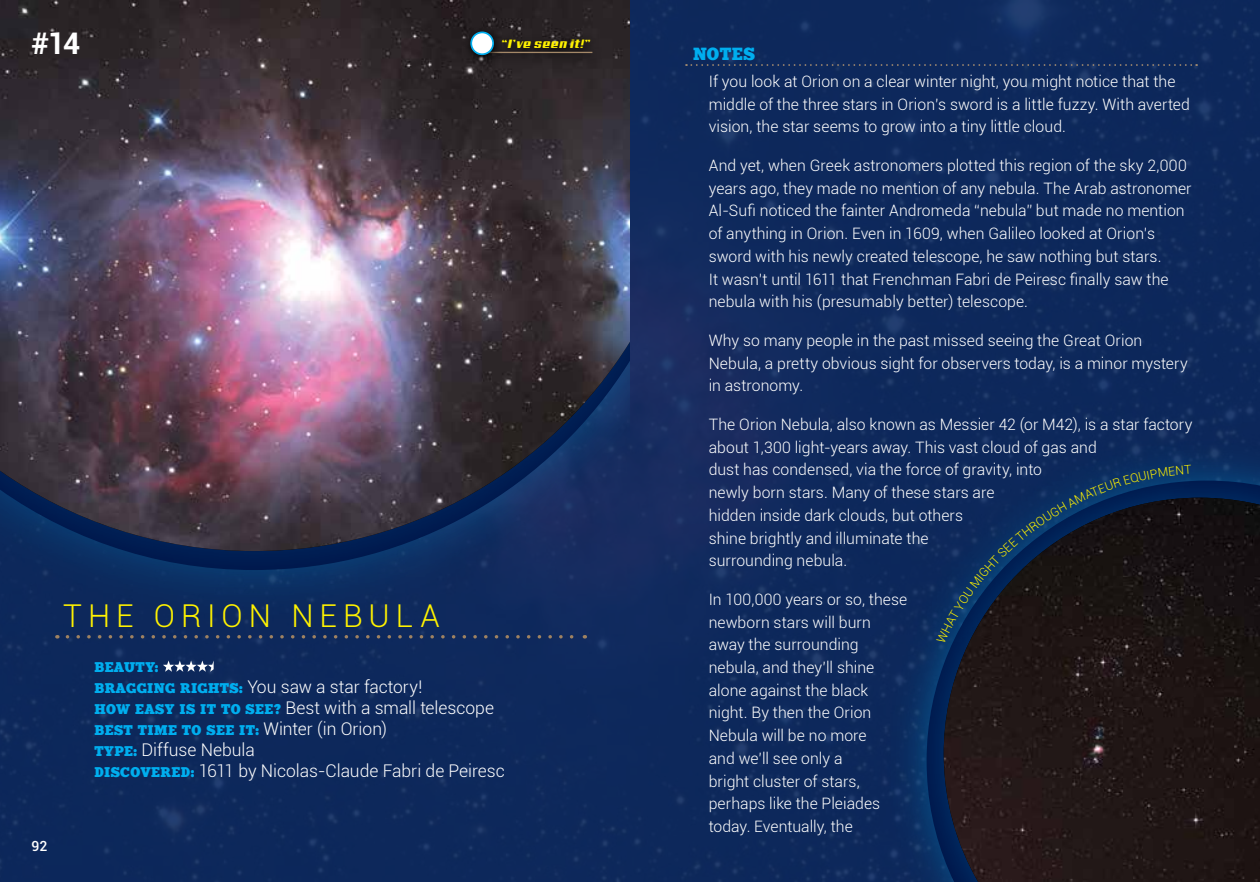
<style>
.page{position:relative;width:1260px;height:882px;background:#fff}
.page>*{position:absolute;margin:0;border:0;box-sizing:border-box;transform-origin:0 0}
.t1{font:300 31.5px "Roboto";color:#fff200}
.t2{font:700 29.75px "Roboto";color:#fff}
.t3{font:300 17.5px/21px "Roboto";letter-spacing:-.005em;color:#fff}
.t4{font:17.5px "Merit";color:#00aeef;scale:.96 1}
.t5{font:300 15.75px/22.8px "Roboto";letter-spacing:.005em;color:#fff}
.t6{font:14px/21px "Merit";letter-spacing:.035em;color:#00aeef;scale:.96 1}
.t7{font:500 14px "Roboto";color:#fff}
.t8{font:12.25px "Aero";letter-spacing:.05em;color:#fff200}
.s1{font-family:"Merit";font-weight:400;font-size:14px;color:#00aeef}
.s2{font-family:"Roboto";font-weight:300;font-size:17.5px;color:#fff}
</style>
<div class="page">
<div style="left:0;top:628px;width:630px;height:254px;background:#0d285b"></div>
<div style="left:0;top:0;width:689px;height:628px;background:#0d295c"></div>
<div style="left:0;top:0;width:689px;height:609px;background:#00aeef;opacity:.2"></div>
<img style="left:0;top:0;width:630px;height:551px">
<svg style="left:67px;top:635px;width:518px;height:4px;background:#2d3c5c"></svg>
<svg style="left:163px;top:661px;width:51px;height:11px"></svg>
<img style="left:630px;top:0;width:630px;height:882px">
<div style="left:883px;top:437px;width:377px;height:445px;background:#0d285b"></div>
<div style="left:900px;top:454px;width:360px;height:428px;background:#00aeef;opacity:.29"></div>
<img style="left:944px;top:498px;width:316px;height:384px">
<svg style="left:686px;top:64px;width:511px;height:2px"></svg>
<svg style="left:504px;top:33px;width:95px;height:12px"></svg>
<svg style="left:504px;top:45px;width:98px;height:19px;background:#262021"></svg>
<hr style="left:482px;top:52px;width:110px;height:1px;background:#a48868">
<svg style="left:463px;top:25px;width:41px;height:41px"></svg>
<div style="left:471px;top:32px;width:22px;height:22px;background:#fff;border-radius:50%"></div>
<div style="left:470px;top:32px;width:24px;height:23px;border:2px solid #00aeef;border-radius:50%"></div>
<div style="left:901px;top:426px;width:323px;height:251px;background:#00aeef;opacity:.29"></div>
<svg style="left:936px;top:465px;width:256px;height:179px"></svg>
<h2 class="t2" style="left:32px;top:22px;width:50px">#14</h2>
<p class="t8" style="left:502px;top:36px;width:90px">“I’ve seen it!”</p>
<h1 class="t1" style="left:63px;top:594px;width:24px">the</h1>
<h1 class="t1" style="left:154px;top:594px;width:24px">orion</h1>
<h1 class="t1" style="left:291px;top:594px;width:26px">nebula</h1>
<p class="t6" style="left:94px;top:657px;width:68px">BEAUTY:<br>BRAGG</p>
<p class="t3" style="left:94px;top:675px;width:401px;text-indent:53px"><span class="s1">ING RIGHTS:</span> You saw a star factory!<br><span class="s1">HOW EASY IS IT TO SEE?</span> Best with a small telescope</p>
<p class="t6" style="left:94px;top:720px;width:306px">BEST TIME TO SEE IT: <span class="s2">Winter (in Orion)</span></p>
<p class="t3" style="left:94px;top:738px;width:412px"><span class="s1">TYPE:</span> Diffuse Nebula<br><span class="s1">DISCOVERED:</span> 1611 by Nicolas-Claude Fabri de Peiresc</p>
<p class="t7" style="left:31px;top:836px;width:18px">92</p>
<p class="t4" style="left:693px;top:44px;width:66px">NOTES</p>
<p class="t5" style="left:709px;top:69px;width:483px">If you look at Orion on a clear winter night, you might notice that the middle of the three stars in Orion’s sword is a little fuzzy. With averted vision, the star seems to grow into a tiny little cloud.</p>
<p class="t5" style="left:709px;top:153px;width:484px">And yet, when Greek astronomers plotted this region of the sky 2,000 years ago, they made no mention of any nebula. The Arab astronomer Al-Sufi noticed the fainter Andromeda “nebula” but made no mention of anything in Orion. Even in 1609, when Galileo looked at Orion’s sword with his newly created telescope, he saw nothing but stars.<br>It wasn’t until 1611 that Frenchman Fabri de Peiresc finally saw the nebula with his (presumably better) telescope.</p>
<p class="t5" style="left:709px;top:328px;width:481px">Why so many people in the past missed seeing the Great Orion<br>Nebula, a pretty obvious sight for observers today, is a minor mystery in astronomy.</p>
<p class="t5" style="left:709px;top:412px;width:485px">The Orion Nebula, also known as Messier 42 (or M42), is a star factory about 1,300 light-years away. This vast cloud of gas and<br>dust has condensed, via the force of gravity, into<br>newly born stars. Many of these stars are<br>hidden inside dark clouds, but others<br>shine brightly and illuminate the<br>surrounding nebula.</p>
<p class="t5" style="left:709px;top:587px;width:200px">In 100,000 years or so, these newborn stars will burn away the surrounding nebula, and they’ll shine alone against the black night. By then the Orion<br>Nebula will be no more<br>and we’ll see only a<br>bright cluster of stars, perhaps like the Pleiades today. Eventually, the</p>
</div>
